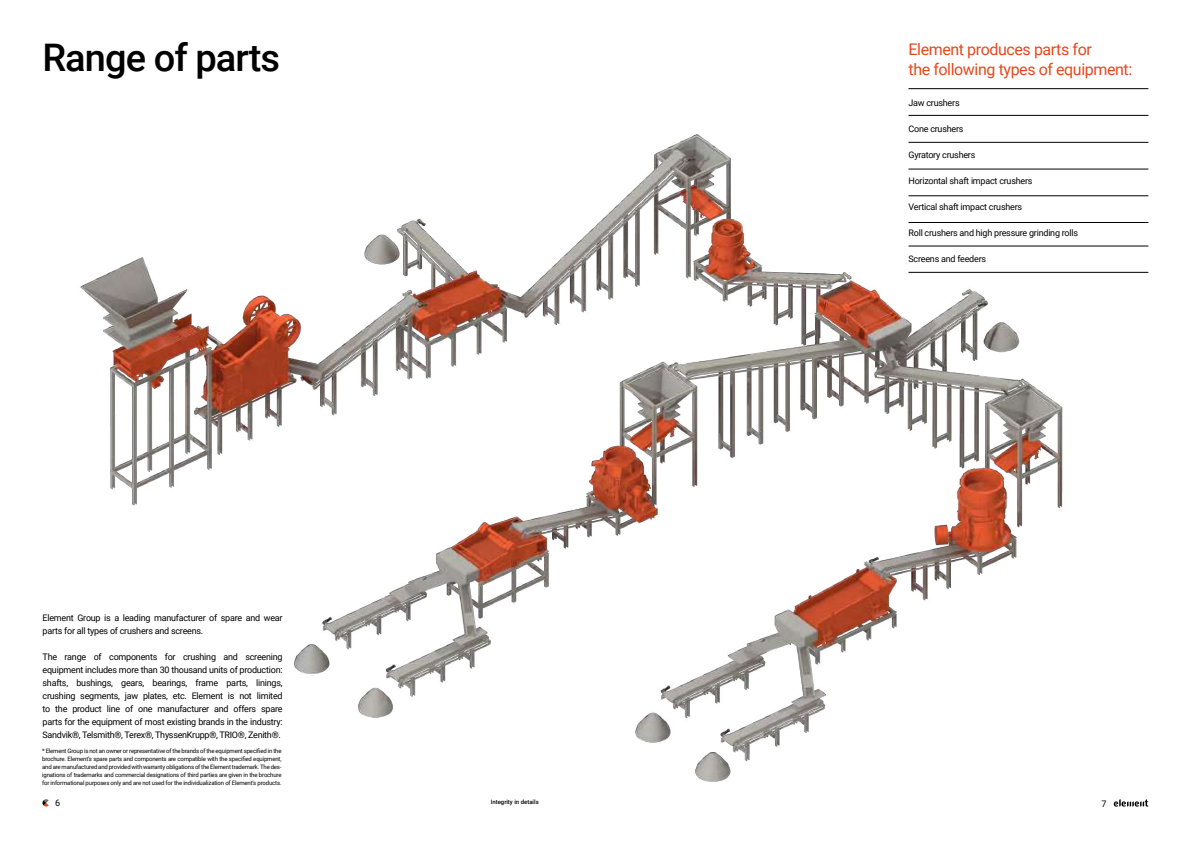
<style>
.page{position:relative;width:1191px;height:842px;background:#fff}
.page>*{position:absolute;margin:0;border:0;box-sizing:border-box;transform-origin:0 0}
.t1{font:500 38px "Roboto";letter-spacing:-.025em;color:#000}
.t2{font:16px/20px "Roboto";letter-spacing:-.025em;color:#e5481d}
.t3{font:9px/13px "Roboto";letter-spacing:-.025em;color:#000}
.t4{font:6px/8px "Roboto";letter-spacing:-.025em;color:#000;text-align:justify}
.t5{font:500 6px "Roboto";color:#000}
</style>
<div class="page">
<svg style="left:1113px;top:799px;width:35px;height:8px"></svg>
<svg style="left:42px;top:799px;width:7px;height:8px"></svg>
<img style="left:80px;top:89px;width:1006px;height:693px">
<hr style="left:908px;top:115px;width:240px;height:1px;background:#000">
<hr style="left:908px;top:142px;width:240px;height:1px;background:#000">
<hr style="left:908px;top:169px;width:240px;height:1px;background:#000">
<hr style="left:908px;top:88px;width:240px;height:1px;background:#000">
<hr style="left:908px;top:196px;width:240px;height:1px;background:#000">
<hr style="left:908px;top:222px;width:240px;height:1px;background:#000">
<hr style="left:908px;top:246px;width:240px;height:1px;background:#000">
<hr style="left:908px;top:272px;width:240px;height:1px;background:#000">
<h1 class="t1" style="left:43px;top:31px;width:239px">Range of parts</h1>
<p class="t3" style="left:43px;top:611px;width:242px">Element Group is a leading manufacturer of spare and wear parts for all types of crushers and screens.</p>
<p class="t3" style="left:43px;top:650px;width:242px;text-align:justify">The range of components for crushing and screening equipment includes more than 30 thousand units of production: shafts, bushings, gears, bearings, frame parts, linings, crushing segments, jaw plates, etc. Element is not limited to the product line of one manufacturer and offers spare parts for the equipment of most existing brands in the industry:<br>Sandvik®, Telsmith®, Terex®, ThyssenKrupp®, TRIO®, Zenith®.</p>
<h2 class="t2" style="left:908px;top:38px;width:225px">Element produces parts for<br>the following types of equipment:</h2>
<p class="t3" style="left:908px;top:96px;width:53px">Jaw crushers</p>
<p class="t3" style="left:908px;top:122px;width:57px">Cone crushers</p>
<p class="t3" style="left:908px;top:148px;width:68px">Gyratory crushers</p>
<p class="t3" style="left:908px;top:174px;width:126px">Horizontal shaft impact crushers</p>
<p class="t3" style="left:908px;top:200px;width:115px">Vertical shaft impact crushers</p>
<p class="t3" style="left:908px;top:226px;width:171px">Roll crushers and high pressure grinding rolls</p>
<p class="t3" style="left:908px;top:252px;width:79px">Screens and feeders</p>
<p class="t4" style="left:42px;top:747px;width:241px">* Element Group is not an owner or representative of the brands of the equipment specified in the brochure. Element’s spare parts and components are compatible with the specified equipment, and are manufactured and provided with warranty obligations of the Element trademark. The des&shy;ignations of trademarks and commercial designations of third parties are given in the brochure for informational purposes only and are not used for the individualization of Element’s products.</p>
<p class="t3" style="left:55px;top:796px;width:7px">6</p>
<p class="t3" style="left:1101px;top:797px;width:7px">7</p>
<p class="t5" style="left:491px;top:798px;width:50px">Integrity in details</p>
</div>
